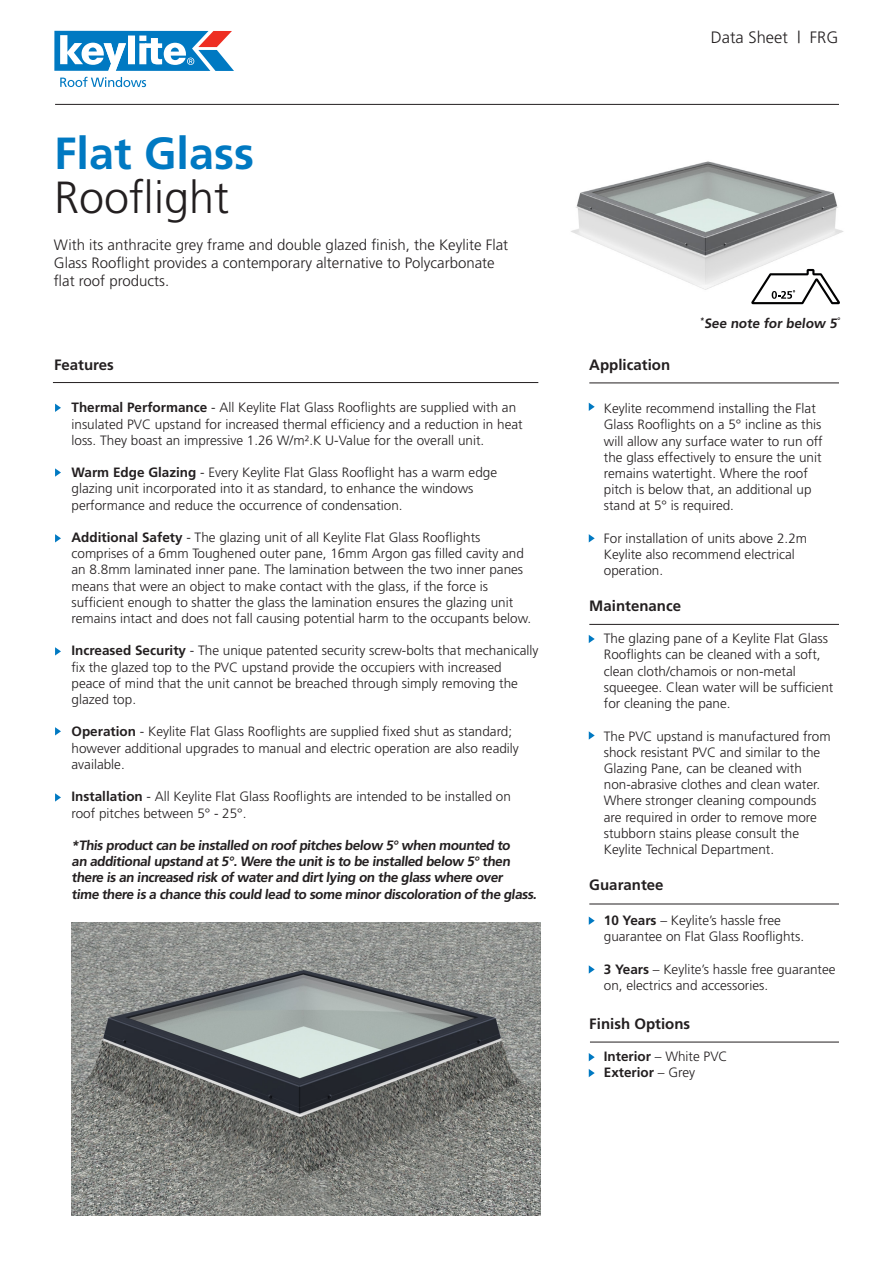
<style>
.page{position:relative;width:893px;height:1263px;background:#fff}
.page>*{position:absolute;margin:0;border:0;box-sizing:border-box;transform-origin:0 0}
.t1{font:700 45px "Frutiger";color:#0079c2}
.t2{font:300 45px "Frutiger";color:#231f20}
.t3{font:300 16.5px "Frutiger";color:#231f20}
.t4{font:300 15px/18px "Frutiger";color:#231f20}
.t5{font:700 15px "Frutiger";color:#231f20}
.standard_text{font:300 13.5px/16.2px "Frutiger";color:#231f20}
.standard_text-2{font:700 13.5px/16.2px "Frutiger";color:#231f20}
.s1{font-weight:700}
.s2{font-weight:300}
</style>
<div class="page">
<hr style="left:53px;top:382px;width:485px;height:1px;background:#231f20">
<hr style="left:589px;top:383px;width:250px;height:1px;background:#231f20">
<hr style="left:589px;top:624px;width:250px;height:1px;background:#231f20">
<hr style="left:589px;top:904px;width:250px;height:1px;background:#231f20">
<hr style="left:590px;top:1042px;width:249px;height:1px;background:#231f20">
<svg style="left:55px;top:404px;width:6px;height:8px"></svg>
<svg style="left:55px;top:468px;width:6px;height:9px"></svg>
<svg style="left:55px;top:534px;width:6px;height:8px"></svg>
<svg style="left:55px;top:647px;width:6px;height:8px"></svg>
<svg style="left:55px;top:727px;width:6px;height:8px"></svg>
<svg style="left:55px;top:793px;width:6px;height:8px"></svg>
<svg style="left:588px;top:403px;width:7px;height:8px"></svg>
<svg style="left:588px;top:534px;width:7px;height:8px"></svg>
<svg style="left:588px;top:635px;width:7px;height:8px"></svg>
<svg style="left:588px;top:731px;width:7px;height:9px"></svg>
<svg style="left:588px;top:916px;width:7px;height:9px"></svg>
<svg style="left:588px;top:965px;width:7px;height:8px"></svg>
<svg style="left:588px;top:1053px;width:7px;height:8px"></svg>
<svg style="left:588px;top:1069px;width:7px;height:8px"></svg>
<img style="left:571px;top:161px;width:273px;height:144px">
<img style="left:71px;top:923px;width:469px;height:292px">
<svg style="left:751px;top:269px;width:89px;height:35px"></svg>
<svg style="left:54px;top:31px;width:180px;height:40px"></svg>
<svg style="left:60px;top:77px;width:86px;height:10px"></svg>
<hr style="left:55px;top:104px;width:784px;height:1px;background:#231f20">
<p class="t3" style="left:711px;top:28px;width:129px">Data Sheet | FRG</p>
<p class="t1" style="left:54px;top:127px;width:202px">Flat Glass</p>
<p class="t2" style="left:54px;top:172px;width:177px">Rooflight</p>
<p class="t4" style="left:54px;top:236px;width:456px">With its anthracite grey frame and double glazed finish, the Keylite Flat<br>Glass Rooflight provides a contemporary alternative to Polycarbonate</p>
<p class="t4" style="left:54px;top:272px;width:117px">flat roof products.</p>
<p class="t5" style="left:54px;top:356px;width:61px">Features</p>
<p class="t5" style="left:589px;top:356px;width:82px">Application</p>
<p class="standard_text-2" style="left:700px;top:315px;width:143px"><sup>*</sup>See note for below 5<sup>°</sup></p>
<p class="standard_text" style="left:72px;top:400px;width:453px"><span class="s1">Thermal Performance</span> - All Keylite Flat Glass Rooflights are supplied with an insulated PVC upstand for increased thermal efficiency and a reduction in heat loss. They boast an impressive 1.26 W/m².K U-Value for the overall unit.</p>
<p class="standard_text" style="left:72px;top:464px;width:427px"><span class="s1">Warm Edge Glazing</span> - Every Keylite Flat Glass Rooflight has a warm edge</p>
<p class="standard_text" style="left:72px;top:481px;width:403px">glazing unit incorporated into it as standard, to enhance the windows</p>
<p class="standard_text" style="left:72px;top:497px;width:333px">performance and reduce the occurrence of condensation.</p>
<p class="standard_text" style="left:72px;top:529px;width:454px"><span class="s1">Additional Safety</span> - The glazing unit of all Keylite Flat Glass Rooflights comprises of a 6mm Toughened outer pane, 16mm Argon gas filled cavity and</p>
<p class="standard_text" style="left:72px;top:562px;width:453px">an 8.8mm laminated inner pane. The lamination between the two inner panes</p>
<p class="standard_text" style="left:72px;top:578px;width:418px">means that were an object to make contact with the glass, if the force is</p>
<p class="standard_text" style="left:72px;top:594px;width:443px">sufficient enough to shatter the glass the lamination ensures the glazing unit</p>
<p class="standard_text" style="left:72px;top:610px;width:461px">remains intact and does not fall causing potential harm to the occupants below.</p>
<p class="standard_text" style="left:72px;top:643px;width:468px"><span class="s1">Increased Security</span> - The unique patented security screw-bolts that mechanically</p>
<p class="standard_text" style="left:72px;top:659px;width:432px">fix the glazed top to the PVC upstand provide the occupiers with increased</p>
<p class="standard_text" style="left:72px;top:675px;width:448px">peace of mind that the unit cannot be breached through simply removing the</p>
<p class="standard_text" style="left:72px;top:691px;width:66px">glazed top.</p>
<p class="standard_text" style="left:72px;top:724px;width:442px"><span class="s1">Operation</span> - Keylite Flat Glass Rooflights are supplied fixed shut as standard;</p>
<p class="standard_text" style="left:72px;top:740px;width:449px">however additional upgrades to manual and electric operation are also readily</p>
<p class="standard_text" style="left:72px;top:756px;width:55px">available.</p>
<p class="standard_text" style="left:72px;top:788px;width:441px"><span class="s1">Installation</span> - All Keylite Flat Glass Rooflights are intended to be installed on</p>
<p class="standard_text" style="left:72px;top:805px;width:176px">roof pitches between 5° - 25°.</p>
<p class="standard_text-2" style="left:72px;top:837px;width:442px">*This product can be installed on roof pitches below 5° when mounted to an additional upstand at 5°. Were the unit is to be installed below 5° then</p>
<p class="standard_text-2" style="left:72px;top:869px;width:435px">there is an increased risk of water and dirt lying on the glass where over</p>
<p class="standard_text-2" style="left:72px;top:885px;width:469px">time there is a chance this could lead to some minor discoloration of the glass.</p>
<p class="standard_text" style="left:604px;top:400px;width:220px">Keylite recommend installing the Flat Glass Rooflights on a 5° incline as this will allow any surface water to run off the glass effectively to ensure the unit remains watertight. Where the roof pitch is below that, an additional up stand at 5° is required.</p>
<p class="standard_text" style="left:604px;top:530px;width:205px">For installation of units above 2.2m<br>Keylite also recommend electrical operation.</p>
<p class="t5" style="left:589px;top:597px;width:93px">Maintenance</p>
<p class="standard_text" style="left:604px;top:630px;width:231px">The glazing pane of a Keylite Flat Glass Rooflights can be cleaned with a soft, clean cloth/chamois or non-metal squeegee. Clean water will be sufficient for cleaning the pane.</p>
<p class="standard_text" style="left:604px;top:728px;width:228px">The PVC upstand is manufactured from shock resistant PVC and similar to the Glazing Pane, can be cleaned with non-abrasive clothes and clean water.<br>Where stronger cleaning compounds are required in order to remove more stubborn stains please consult the Keylite Technical Department.</p>
<p class="t5" style="left:589px;top:876px;width:76px">Guarantee</p>
<p class="standard_text" style="left:604px;top:912px;width:202px"><span class="s1">10 Years</span> – Keylite’s hassle free guarantee on Flat Glass Rooflights.</p>
<p class="standard_text" style="left:604px;top:961px;width:233px"><span class="s1">3 Years</span> – Keylite’s hassle free guarantee on, electrics and accessories.</p>
<p class="t5" style="left:589px;top:1015px;width:102px">Finish Options</p>
<p class="standard_text" style="left:604px;top:1048px;width:125px"><span class="s1">Interior</span> – White PVC</p>
<p class="standard_text-2" style="left:604px;top:1064px;width:93px">Exterior <span class="s2">– Grey</span></p>
</div>
